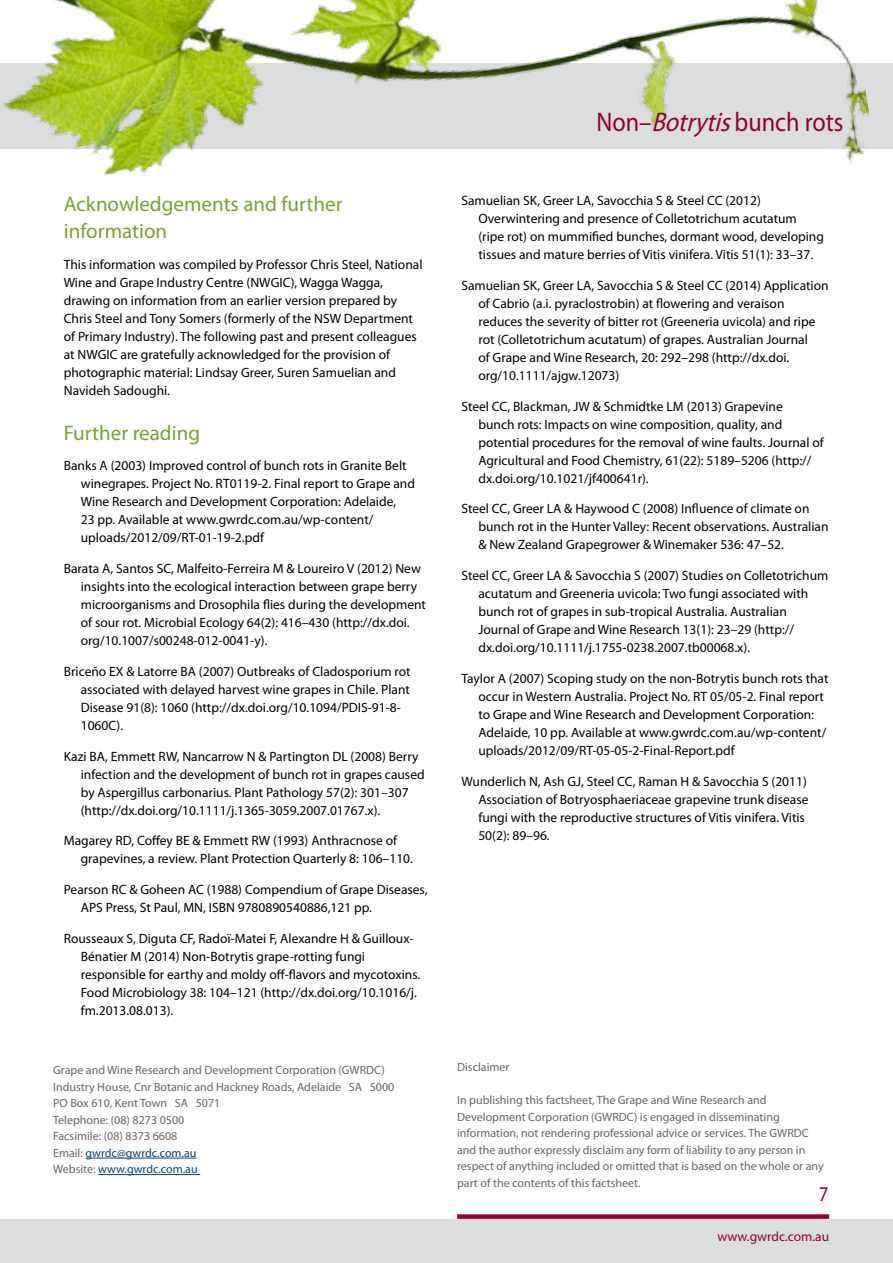
<style>
.page{position:relative;width:893px;height:1263px;background:#fff}
.page>*{position:absolute;margin:0;border:0;box-sizing:border-box;transform-origin:0 0}
.t1{font:27px "Myriad Pro";color:#98002e;scale:.9 1}
.t2{font:21px/27px "Myriad Pro";color:#78a22f}
.t3{font:21px "Myriad Pro";color:#98002e;scale:.9 1}
.t4{font:13.5px/18px "Myriad Pro";color:#000}
.t5{font:13.5px "Myriad Pro";color:#98002e}
.t6{font:12px/16.5px "Myriad Pro";color:#6d6068}
.s1{color:#044477}
.s2{font-style:italic}
</style>
<div class="page">
<div style="left:0;top:1219px;width:893px;height:44px;background:#dcddde"></div>
<div style="left:457px;top:1214px;width:372px;height:5px;background:#98002e"></div>
<img style="left:0;top:0;width:881px;height:176px">
<hr style="left:86px;top:1158px;width:110px;height:1px;background:#044477">
<hr style="left:98px;top:1174px;width:102px;height:1px;background:#044477">
<h2 class="t2" style="left:64px;top:190px;width:280px">Acknowledgements and further information</h2>
<p class="t4" style="left:64px;top:255px;width:360px">This information was compiled by Professor Chris Steel, National Wine and Grape Industry Centre (NWGIC), Wagga Wagga, drawing on information from an earlier version prepared by Chris Steel and Tony Somers (formerly of the NSW Department of Primary Industry). The following past and present colleagues at NWGIC are gratefully acknowledged for the provision of photographic material: Lindsay Greer, Suren Samuelian and Navideh Sadoughi.</p>
<h2 class="t2" style="left:64px;top:419px;width:138px">Further reading</h2>
<p class="t4" style="left:81px;top:457px;width:336px;text-indent:-17px">Banks A (2003) Improved control of bunch rots in Granite Belt winegrapes. Project No. RT0119-2. Final report to Grape and Wine Research and Development Corporation: Adelaide,<br>23 pp. Available at www.gwrdc.com.au/wp-content/ uploads/2012/09/RT-01-19-2.pdf</p>
<p class="t4" style="left:81px;top:559px;width:347px;text-indent:-17px">Barata A, Santos SC, Malfeito-Ferreira M &amp; Loureiro V (2012) New insights into the ecological interaction between grape berry microorganisms and Drosophila flies during the development of sour rot. Microbial Ecology 64(2): 416–430 (http://dx.doi. org/10.1007/s00248-012-0041-y).</p>
<p class="t4" style="left:81px;top:662px;width:331px;text-indent:-17px">Briceño EX &amp; Latorre BA (2007) Outbreaks of Cladosporium rot associated with delayed harvest wine grapes in Chile. Plant Disease 91(8): 1060 (http://dx.doi.org/10.1094/PDIS-91-8- 1060C).</p>
<p class="t4" style="left:81px;top:747px;width:345px;text-indent:-17px">Kazi BA, Emmett RW, Nancarrow N &amp; Partington DL (2008) Berry infection and the development of bunch rot in grapes caused by Aspergillus carbonarius. Plant Pathology 57(2): 301–307 (http://dx.doi.org/10.1111/j.1365-3059.2007.01767.x).</p>
<p class="t4" style="left:81px;top:831px;width:334px;text-indent:-17px">Magarey RD, Coffey BE &amp; Emmett RW (1993) Anthracnose of grapevines, a review. Plant Protection Quarterly 8: 106–110.</p>
<p class="t4" style="left:81px;top:880px;width:348px;text-indent:-17px">Pearson RC &amp; Goheen AC (1988) Compendium of Grape Diseases,<br>APS Press, St Paul, MN, ISBN 9780890540886,121 pp.</p>
<p class="t4" style="left:81px;top:929px;width:341px;text-indent:-17px">Rousseaux S, Diguta CF, Radoï-Matei F, Alexandre H &amp; Guilloux-Bénatier M (2014) Non-Botrytis grape-rotting fungi responsible for earthy and moldy off-flavors and mycotoxins.<br>Food Microbiology 38: 104–121 (http://dx.doi.org/10.1016/j. fm.2013.08.013).</p>
<p class="t6" style="left:53px;top:1062px;width:343px">Grape and Wine Research and Development Corporation (GWRDC)<br>Industry House, Cnr Botanic and Hackney Roads, Adelaide SA 5000<br>PO Box 610, Kent Town SA 5071<br>Telephone: (08) 8273 0500<br>Facsimile: (08) 8373 6608<br>Email: <span class="s1">gwrdc@gwrdc.com.au<br></span>Website: <span class="s1">www.gwrdc.com.au</span></p>
<h1 class="t1" style="left:596px;top:105px;width:276px">Non–<span class="s2">Botrytis</span>bunch rots</h1>
<p class="t4" style="left:478px;top:191px;width:347px;text-indent:-17px">Samuelian SK, Greer LA, Savocchia S &amp; Steel CC (2012)<br>Overwintering and presence of Colletotrichum acutatum (ripe rot) on mummified bunches, dormant wood, developing tissues and mature berries of Vitis vinifera. Vitis 51(1): 33–37.</p>
<p class="t4" style="left:478px;top:276px;width:352px;text-indent:-17px">Samuelian SK, Greer LA, Savocchia S &amp; Steel CC (2014) Application of Cabrio (a.i. pyraclostrobin) at flowering and veraison reduces the severity of bitter rot (Greeneria uvicola) and ripe rot (Colletotrichum acutatum) of grapes. Australian Journal<br>of Grape and Wine Research, 20: 292–298 (http://dx.doi. org/10.1111/ajgw.12073)</p>
<p class="t4" style="left:478px;top:397px;width:347px;text-indent:-17px">Steel CC, Blackman, JW &amp; Schmidtke LM (2013) Grapevine<br>bunch rots: Impacts on wine composition, quality, and potential procedures for the removal of wine faults. Journal of Agricultural and Food Chemistry, 61(22): 5189–5206 (http:// dx.doi.org/10.1021/jf400641r).</p>
<p class="t4" style="left:478px;top:500px;width:352px;text-indent:-17px">Steel CC, Greer LA &amp; Haywood C (2008) Influence of climate on bunch rot in the Hunter Valley: Recent observations. Australian &amp; New Zealand Grapegrower &amp; Winemaker 536: 47–52.</p>
<p class="t4" style="left:478px;top:566px;width:351px;text-indent:-17px">Steel CC, Greer LA &amp; Savocchia S (2007) Studies on Colletotrichum acutatum and Greeneria uvicola: Two fungi associated with bunch rot of grapes in sub-tropical Australia. Australian Journal of Grape and Wine Research 13(1): 23–29 (http:// dx.doi.org/10.1111/j.1755-0238.2007.tb00068.x).</p>
<p class="t4" style="left:478px;top:669px;width:352px;text-indent:-17px">Taylor A (2007) Scoping study on the non-Botrytis bunch rots that occur in Western Australia. Project No. RT 05/05-2. Final report to Grape and Wine Research and Development Corporation:<br>Adelaide, 10 pp. Available at www.gwrdc.com.au/wp-content/ uploads/2012/09/RT-05-05-2-Final-Report.pdf</p>
<p class="t4" style="left:478px;top:772px;width:332px;text-indent:-17px">Wunderlich N, Ash GJ, Steel CC, Raman H &amp; Savocchia S (2011)<br>Association of Botryosphaeriaceae grapevine trunk disease fungi with the reproductive structures of Vitis vinifera. Vitis 50(2): 89–96.</p>
<p class="t6" style="left:457px;top:1059px;width:54px">Disclaimer</p>
<p class="t6" style="left:457px;top:1092px;width:368px">In publishing this factsheet, The Grape and Wine Research and Development Corporation (GWRDC) is engaged in disseminating information, not rendering professional advice or services. The GWRDC and the author expressly disclaim any form of liability to any person in respect of anything included or omitted that is based on the whole or any part of the contents of this factsheet.</p>
<h2 class="t3" style="left:819px;top:1181px;width:12px">7</h2>
<p class="t5" style="left:717px;top:1228px;width:113px">www.gwrdc.com.au</p>
</div>
